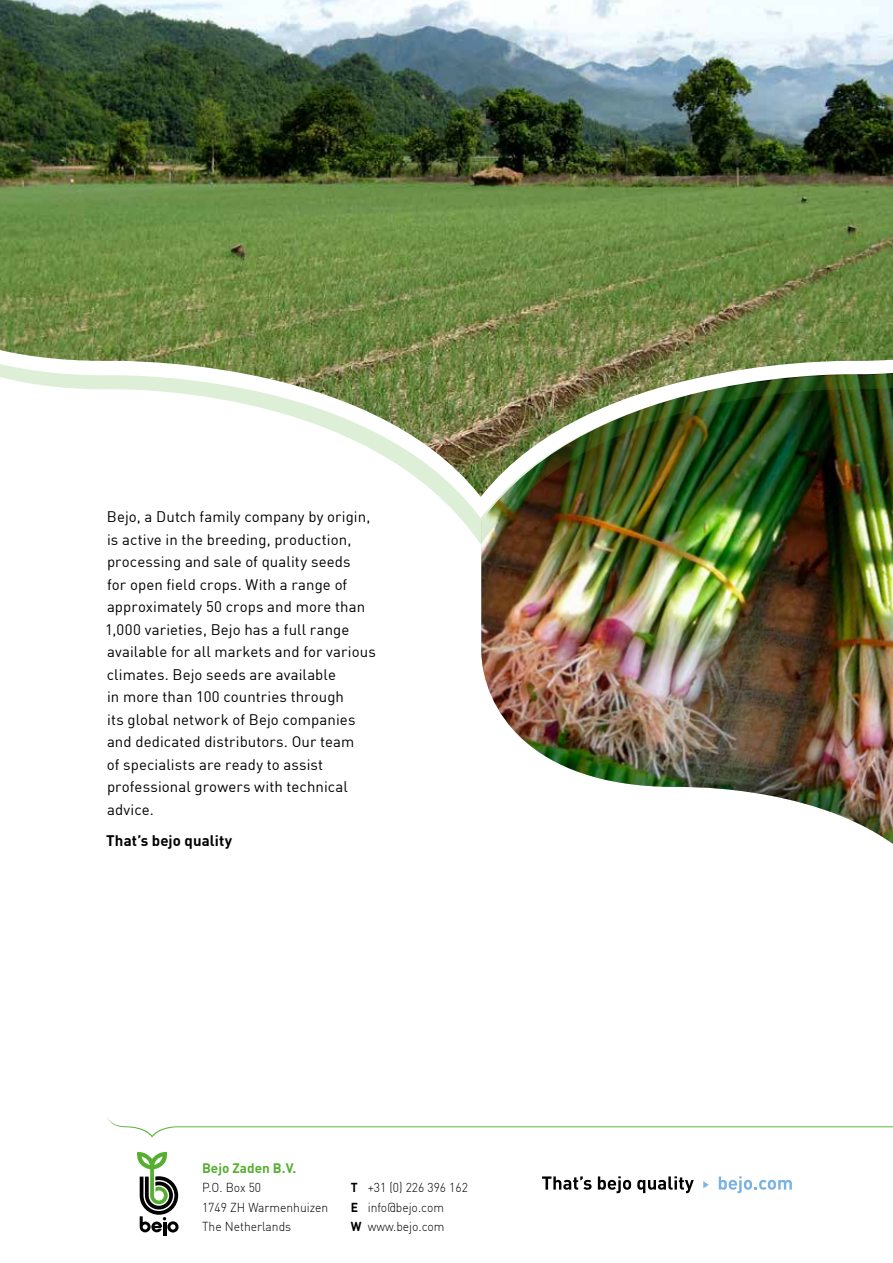
<style>
.page{position:relative;width:893px;height:1263px;background:#fff}
.page>*{position:absolute;margin:0;border:0;box-sizing:border-box;transform-origin:0 0}
.t1{font:15px/22.5px "DIN Offc Pro";letter-spacing:.005em;color:#000}
.t2{font:700 15px "DIN Offc Pro";letter-spacing:.01em;color:#000}
.t3{font:700 13.5px "DIN Offc Pro";color:#56af31}
.t4{font:300 12.75px/19.5px "DIN Offc Pro";color:#000;scale:.95 1}
.s1{font-weight:700}
</style>
<div class="page">
<svg style="left:719px;top:1176px;width:73px;height:17px"></svg>
<svg style="left:703px;top:1181px;width:6px;height:7px"></svg>
<svg style="left:542px;top:1176px;width:50px;height:14px"></svg>
<svg style="left:598px;top:1176px;width:33px;height:17px"></svg>
<svg style="left:637px;top:1176px;width:57px;height:17px"></svg>
<img style="left:481px;top:544px;width:412px;height:300px">
<svg style="left:107px;top:1117px;width:786px;height:20px"></svg>
<svg style="left:137px;top:1152px;width:42px;height:83px"></svg>
<img style="left:0;top:0;width:893px;height:204px">
<img style="left:0;top:210px;width:893px;height:334px">
<p class="t1" style="left:105px;top:504px;width:272px">Bejo, a Dutch family company by origin, is active in the breeding, production, processing and sale of quality seeds<br>for open field crops. With a range of approximately 50 crops and more than 1,000 varieties, Bejo has a full range available for all markets and for various climates. Bejo seeds are available<br>in more than 100 countries through<br>its global network of Bejo companies and dedicated distributors. Our team<br>of specialists are ready to assist professional growers with technical advice.</p>
<p class="t2" style="left:106px;top:828px;width:128px">That’s bejo quality</p>
<p class="t3" style="left:202px;top:1157px;width:96px">Bejo Zaden B.V.</p>
<p class="t4" style="left:202px;top:1177px;width:134px">P.O. Box 50<br>1749 ZH Warmenhuizen<br>The Netherlands</p>
<p class="t4" style="left:351px;top:1177px;width:125px"><span class="s1">T</span> +31 (0) 226 396 162<br><span class="s1">E</span> info@bejo.com<br><span class="s1">W</span> www.bejo.com</p>
</div>
